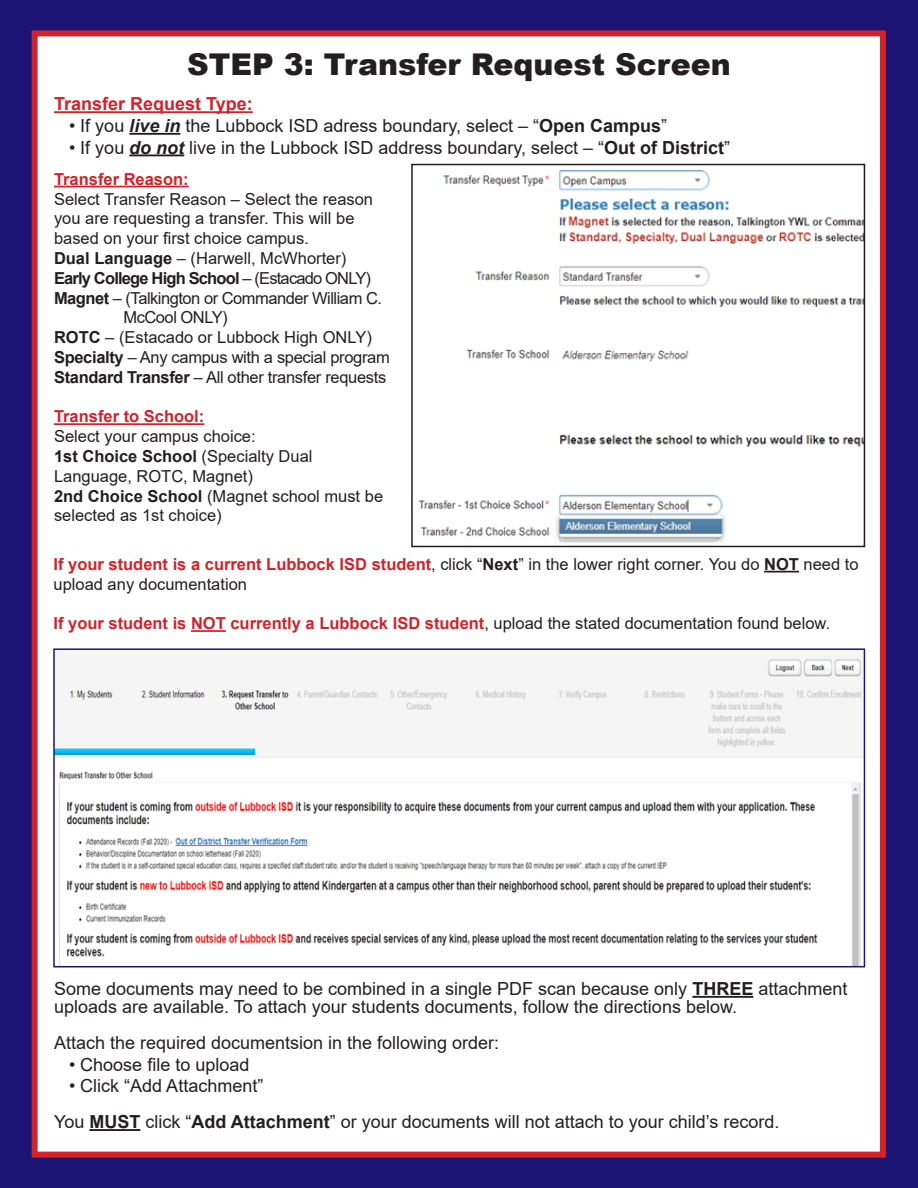
<style>
.page{position:relative;width:918px;height:1188px;background:#1c1475}
.page>*{position:absolute;margin:0;border:0;box-sizing:border-box;transform-origin:0 0}
.t1{font:900 30px "Arial";color:#231f20}
.t2{font:18px/18px "Arial";color:#231f20}
.t3{font:700 18px "Arial";color:#d1232a}
.t4{font:16.5px/19.8px "Arial";color:#231f20}
.t5{font:700 16.5px "Arial";color:#d1232a}
.t6{font:16.5px "Arial";letter-spacing:-.02em;color:#231f20}
.t7{font:16.5px "Arial";letter-spacing:-.03em;color:#231f20}
.t8{font:700 16.5px "Arial";letter-spacing:-.05em;color:#231f20}
.s1{font-weight:700;font-style:italic}
.s2{font-weight:700}
.s3{font-weight:400}
.s4{font-weight:700;color:#d1232a}
.s5{font-weight:400;color:#231f20}
</style>
<div class="page">
<div style="left:32px;top:30px;width:854px;height:1128px;background:#fff;border:6px solid #d1232a"></div>
<img style="left:56px;top:658px;width:806px;height:306px">
<div style="left:53px;top:648px;width:812px;height:319px;border:2px solid #1c1475"></div>
<hr style="left:692px;top:996px;width:61px;height:2px;background:#231f20">
<hr style="left:89px;top:1129px;width:51px;height:2px;background:#231f20">
<hr style="left:54px;top:111px;width:199px;height:2px;background:#d1232a">
<hr style="left:129px;top:133px;width:51px;height:2px;background:#231f20">
<hr style="left:129px;top:154px;width:55px;height:2px;background:#231f20">
<hr style="left:54px;top:186px;width:135px;height:1px;background:#d1232a">
<hr style="left:54px;top:423px;width:150px;height:2px;background:#d1232a">
<img style="left:418px;top:170px;width:444px;height:373px">
<div style="left:411px;top:164px;width:454px;height:383px;border:2px solid #231f20"></div>
<hr style="left:764px;top:571px;width:35px;height:2px;background:#231f20">
<hr style="left:191px;top:630px;width:35px;height:2px;background:#d1232a">
<p class="t1" style="left:187px;top:43px;width:545px">STEP 3: Transfer Request Screen</p>
<p class="t3" style="left:54px;top:91px;width:200px">Transfer Request Type:</p>
<p class="t2" style="left:69px;top:116px;width:600px">• If you <span class="s1">live in</span> the Lubbock ISD adress boundary, select – “<span class="s2">Open Campus</span>”</p>
<p class="t2" style="left:69px;top:138px;width:663px">• If you <span class="s1">do not</span> live in the Lubbock ISD address boundary, select – “<span class="s2">Out of District</span>”</p>
<p class="t5" style="left:54px;top:167px;width:136px">Transfer Reason:</p>
<p class="t4" style="left:54px;top:189px;width:321px">Select Transfer Reason – Select the reason you are requesting a transfer. This will be based on your first choice campus.</p>
<p class="t4" style="left:54px;top:248px;width:294px"><span class="s2">Dual Language</span> – (Harwell, McWhorter)</p>
<p class="t8" style="left:54px;top:266px;width:319px">Early College High School <span class="s3">– (Estacado ONLY)</span></p>
<p class="t7" style="left:54px;top:286px;width:330px"><span class="s2">Magnet</span> – (Talkington or Commander William C.</p>
<p class="t7" style="left:124px;top:306px;width:106px">McCool ONLY)</p>
<p class="t4" style="left:54px;top:327px;width:319px"><span class="s2">ROTC</span> – (Estacado or Lubbock High ONLY)</p>
<p class="t6" style="left:54px;top:346px;width:337px"><span class="s2">Specialty</span> – Any campus with a special program</p>
<p class="t6" style="left:54px;top:366px;width:334px"><span class="s2">Standard Transfer</span> – All other transfer requests</p>
<p class="t5" style="left:54px;top:405px;width:152px">Transfer to School:</p>
<p class="t4" style="left:54px;top:426px;width:203px">Select your campus choice:</p>
<p class="t4" style="left:54px;top:446px;width:260px"><span class="s2">1st Choice School</span> (Specialty Dual<br>Language, ROTC, Magnet)</p>
<p class="t4" style="left:54px;top:486px;width:331px"><span class="s2">2nd Choice School</span> (Magnet school must be selected as 1st choice)</p>
<p class="t4" style="left:54px;top:554px;width:807px"><span class="s4">If your student is a current Lubbock ISD student</span>, click “<span class="s2">Next</span>” in the lower right corner. You do <span class="s2">NOT</span> need to upload any documentation</p>
<p class="t5" style="left:54px;top:612px;width:778px">If your student is NOT currently a Lubbock ISD student<span class="s5">, upload the stated documentation found below.</span></p>
<p class="t2" style="left:54px;top:980px;width:795px">Some documents may need to be combined in a single PDF scan because only <span class="s2">THREE</span> attachment uploads are available. To attach your students documents, follow the directions below.</p>
<p class="t2" style="left:54px;top:1034px;width:447px">Attach the required documentsion in the following order:</p>
<p class="t2" style="left:69px;top:1055px;width:182px">• Choose file to upload</p>
<p class="t2" style="left:69px;top:1077px;width:196px">• Click “Add Attachment”</p>
<p class="t2" style="left:54px;top:1113px;width:727px">You <span class="s2">MUST</span> click “<span class="s2">Add Attachment</span>” or your documents will not attach to your child’s record.</p>
</div>
